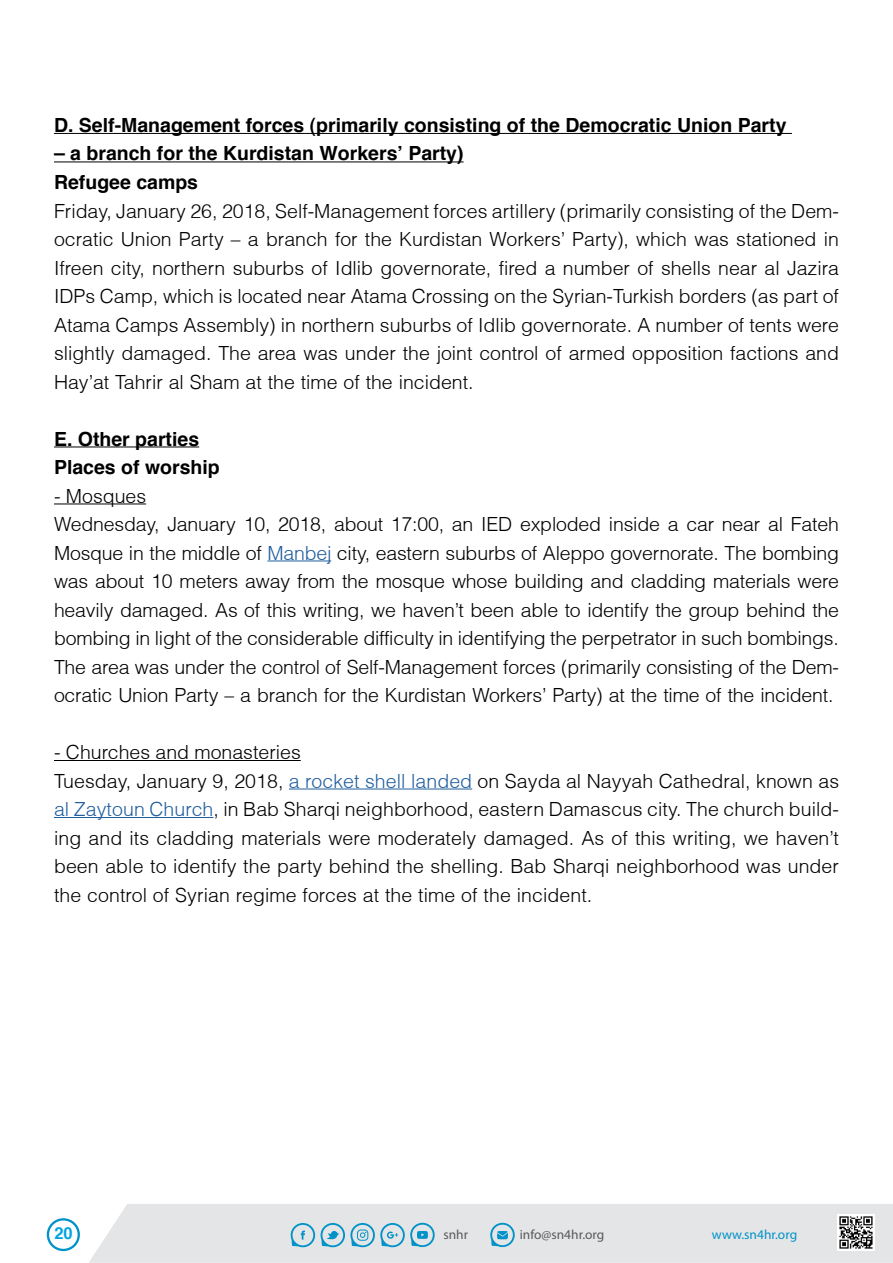
<style>
.page{position:relative;width:893px;height:1263px;background:#fff}
.page>*{position:absolute;margin:0;border:0;box-sizing:border-box;transform-origin:0 0}
.t1{font:300 19.5px/28.5px "Helvetica";color:#000}
.t2{font:700 19.5px/28.5px "Helvetica";color:#000}
.t3{font:700 16.5px "Helvetica";color:#00a4e2}
.t4{font:13.35px "Myriad Pro";color:#58595b}
.t5{font:13.35px "Myriad Pro";color:#0092c8}
.s1{color:#215e9e}
</style>
<div class="page">
<div style="left:89px;top:1204px;width:804px;height:59px;background:#e4e5e6"></div>
<svg style="left:291px;top:1223px;width:24px;height:24px"></svg>
<svg style="left:321px;top:1223px;width:114px;height:24px;background:#a1ccdd"></svg>
<svg style="left:490px;top:1223px;width:25px;height:24px"></svg>
<img style="left:837px;top:1214px;width:37px;height:37px">
<svg style="left:47px;top:1218px;width:33px;height:33px"></svg>
<hr style="left:54px;top:133px;width:738px;height:1px;background:#000">
<hr style="left:54px;top:161px;width:410px;height:1px;background:#000">
<hr style="left:54px;top:446px;width:145px;height:1px;background:#000">
<hr style="left:54px;top:503px;width:92px;height:1px;background:#000">
<hr style="left:267px;top:560px;width:64px;height:1px;background:#215e9e">
<hr style="left:54px;top:760px;width:247px;height:1px;background:#000">
<hr style="left:289px;top:788px;width:183px;height:1px;background:#215e9e">
<hr style="left:54px;top:817px;width:160px;height:1px;background:#215e9e">
<p class="t2" style="left:54px;top:110px;width:734px">D. Self-Management forces (primarily consisting of the Democratic Union Party</p>
<p class="t2" style="left:54px;top:139px;width:411px">– a branch for the Kurdistan Workers’ Party(<br>Refugee camps</p>
<p class="t1" style="left:54px;top:225px;width:786px">ocratic Union Party – a branch for the Kurdistan Workers’ Party ,) which was stationed in</p>
<p class="t1" style="left:54px;top:196px;width:786px">Friday, January 26, 2018, Self-Management forces artillery (primarily consisting of the Dem-</p>
<p class="t1" style="left:54px;top:253px;width:786px;text-align:justify">Ifreen city, northern suburbs of Idlib governorate, fired a number of shells near al Jazira IDPs Camp, which is located near Atama Crossing on the Syrian-Turkish borders (as part of Atama Camps Assembly) in northern suburbs of Idlib governorate A. number of tents were slightly damaged. The area was under the joint control of armed opposition factions and Hay’at Tahrir al Sham at the time of the incident.</p>
<p class="t2" style="left:54px;top:424px;width:167px">E. Other parties<br>Places of worship</p>
<p class="t1" style="left:54px;top:481px;width:786px">- Mosques<br>Wednesday, January 10, 2018, about 17:00, an IED exploded inside a car near al Fateh Mosque in the middle of <span class="s1">Manbej</span> city, eastern suburbs of Aleppo governorate. The bombing was about 10 meters away from the mosque whose building and cladding materials were heavily damaged. As of this writing, we haven t’ been able to identify the group behind the bombing in light of the considerable difficulty in identifying the perpetrator in such bombings.</p>
<p class="t1" style="left:54px;top:681px;width:781px">ocratic Union Party – a branch for the Kurdistan Workers’ Party) at the time of the incident.</p>
<p class="t1" style="left:54px;top:652px;width:786px">The area was under the control of Self-Management forces (primarily consisting of the Dem-</p>
<p class="t1" style="left:54px;top:738px;width:787px">- Churches and monasteries<br>Tuesday, January 9, 2018, <span class="s1">a rocket shell landed</span> on Sayda al Nayyah Cathedral, known as</p>
<p class="t1" style="left:54px;top:823px;width:786px">ing and its cladding materials were moderately damaged. As of this writing, we haven t’</p>
<p class="t1" style="left:54px;top:795px;width:787px"><span class="s1">al Zaytoun Church</span> in, Bab Sharqi neighborhood, eastern Damascus city. The church build-</p>
<p class="t1" style="left:54px;top:852px;width:786px">been able to identify the party behind the shelling. Bab Sharqi neighborhood was under the control of Syrian regime forces at the time of the incident.</p>
<p class="t3" style="left:54px;top:1223px;width:20px">20</p>
<p class="t4" style="left:443px;top:1226px;width:26px">snhr</p>
<p class="t4" style="left:520px;top:1226px;width:86px">info@sn4hr.org</p>
<p class="t5" style="left:712px;top:1226px;width:87px">www.sn4hr.org</p>
</div>
